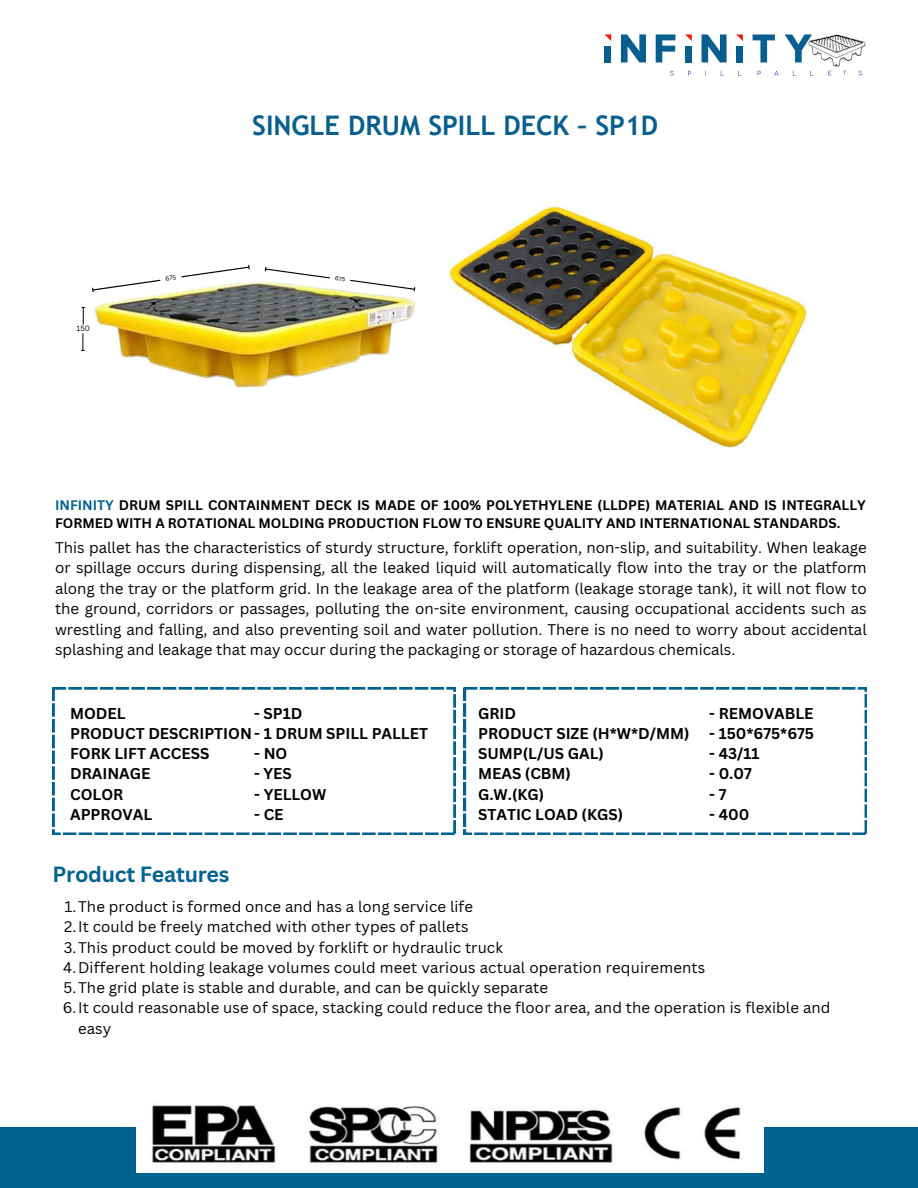
<style>
.page{position:relative;width:918px;height:1188px;background:#fff}
.page>*{position:absolute;margin:0;border:0;box-sizing:border-box;transform-origin:0 0}
.t1{font:700 27px "Trebuchet MS";color:#075f90}
.t2{font:700 21.3px "Canva Sans";letter-spacing:-.01em;color:#006291}
.t3{font:700 15.15px "Canva Sans";color:#000}
.t4{font:15px/20.5px "Canva Sans";letter-spacing:.01em;color:#000;text-align:justify}
.t5{font:700 13.5px/18px "Canva Sans";color:#000}
.t6{font:7.35px "Canva Sans";color:#000}
.s1{color:#006291}
</style>
<div class="page">
<img style="left:812px;top:34px;width:53px;height:33px">
<svg style="left:785px;top:34px;width:27px;height:29px"></svg>
<svg style="left:753px;top:34px;width:22px;height:29px"></svg>
<div style="left:736px;top:46px;width:7px;height:17px;background:#075f90"></div>
<svg style="left:736px;top:34px;width:7px;height:7px"></svg>
<svg style="left:702px;top:34px;width:25px;height:29px"></svg>
<div style="left:685px;top:46px;width:7px;height:17px;background:#075f90"></div>
<svg style="left:685px;top:34px;width:7px;height:7px"></svg>
<svg style="left:656px;top:34px;width:19px;height:29px"></svg>
<svg style="left:621px;top:34px;width:25px;height:29px"></svg>
<div style="left:605px;top:46px;width:6px;height:17px;background:#075f90"></div>
<svg style="left:605px;top:34px;width:6px;height:7px"></svg>
<svg style="left:774px;top:71px;width:5px;height:5px"></svg>
<svg style="left:670px;top:71px;width:3px;height:5px"></svg>
<svg style="left:828px;top:71px;width:4px;height:4px"></svg>
<div style="left:0;top:1127px;width:918px;height:61px;background:#006291"></div>
<img style="left:137px;top:1105px;width:626px;height:67px">
<svg style="left:53px;top:687px;width:402px;height:148px"></svg>
<svg style="left:464px;top:687px;width:403px;height:148px"></svg>
<img style="left:81px;top:282px;width:335px;height:106px">
<svg style="left:81px;top:333px;width:3px;height:18px"></svg>
<svg style="left:82px;top:307px;width:3px;height:17px"></svg>
<img style="left:449px;top:206px;width:358px;height:242px">
<svg style="left:91px;top:264px;width:160px;height:29px"></svg>
<svg style="left:264px;top:266px;width:152px;height:26px"></svg>
<p class="t6" style="left:76px;top:323px;width:15px">150</p>
<p class="t1" style="left:252px;top:110px;width:407px">SINGLE DRUM SPILL DECK – SP1D</p>
<p class="t5" style="left:55px;top:495px;width:812px"><span class="s1">INFINITY</span> DRUM SPILL CONTAINMENT DECK IS MADE OF 100% POLYETHYLENE (LLDPE) MATERIAL AND IS INTEGRALLY<br>FORMED WITH A ROTATIONAL MOLDING PRODUCTION FLOW TO ENSURE QUALITY AND INTERNATIONAL STANDARDS.</p>
<p class="t4" style="left:55px;top:536px;width:813px">This pallet has the characteristics of sturdy structure, forklift operation, non-slip, and suitability. When leakage or spillage occurs during dispensing, all the leaked liquid will automatically flow into the tray or the platform along the tray or the platform grid. In the leakage area of the platform (leakage storage tank), it will not flow to the ground, corridors or passages, polluting the on-site environment, causing occupational accidents such as wrestling and falling, and also preventing soil and water pollution. There is no need to worry about accidental splashing and leakage that may occur during the packaging or storage of hazardous chemicals.</p>
<p class="t3" style="left:70px;top:702px;width:57px">MODEL</p>
<p class="t3" style="left:70px;top:723px;width:359px">PRODUCT DESCRIPTION- 1 DRUM SPILL PALLET</p>
<p class="t3" style="left:70px;top:743px;width:141px">FORK LIFT ACCESS</p>
<p class="t3" style="left:70px;top:763px;width:82px">DRAINAGE</p>
<p class="t3" style="left:70px;top:783px;width:55px">COLOR</p>
<p class="t3" style="left:70px;top:804px;width:84px">APPROVAL</p>
<p class="t3" style="left:254px;top:702px;width:50px">- SP1D</p>
<p class="t3" style="left:254px;top:743px;width:35px">- NO</p>
<p class="t3" style="left:254px;top:763px;width:39px">- YES</p>
<p class="t3" style="left:254px;top:783px;width:74px">- YELLOW</p>
<p class="t3" style="left:254px;top:804px;width:31px">- CE</p>
<p class="t2" style="left:53px;top:859px;width:178px">Product Features</p>
<p class="t3" style="left:478px;top:702px;width:40px">GRID</p>
<p class="t3" style="left:478px;top:723px;width:213px">PRODUCT SIZE (H*W*D/MM)</p>
<p class="t3" style="left:478px;top:743px;width:127px">SUMP(L/US GAL)</p>
<p class="t3" style="left:478px;top:763px;width:94px">MEAS (CBM)</p>
<p class="t3" style="left:478px;top:783px;width:68px">G.W.(KG)</p>
<p class="t3" style="left:478px;top:804px;width:146px">STATIC LOAD (KGS)</p>
<p class="t3" style="left:709px;top:702px;width:106px">- REMOVABLE</p>
<p class="t3" style="left:709px;top:723px;width:106px">- 150*675*675</p>
<p class="t3" style="left:709px;top:743px;width:52px">- 43/11</p>
<p class="t3" style="left:709px;top:763px;width:44px">- 0.07</p>
<p class="t3" style="left:709px;top:783px;width:19px">-7</p>
<p class="t3" style="left:709px;top:804px;width:42px">- 400</p>
<p class="t4" style="left:64px;top:896px;width:410px">1.The product is formed once and has a long service life</p>
<p class="t4" style="left:64px;top:916px;width:406px">2.It could be freely matched with other types of pallets</p>
<p class="t4" style="left:64px;top:937px;width:441px">3.This product could be moved by forklift or hydraulic truck</p>
<p class="t4" style="left:63px;top:957px;width:644px">4.Different holding leakage volumes could meet various actual operation requirements</p>
<p class="t4" style="left:64px;top:977px;width:486px">5.The grid plate is stable and durable, and can be quickly separate</p>
<p class="t4" style="left:78px;top:998px;width:754px;text-indent:-15px">6.It could reasonable use of space, stacking could reduce the floor area, and the operation is flexible and easy</p>
</div>
